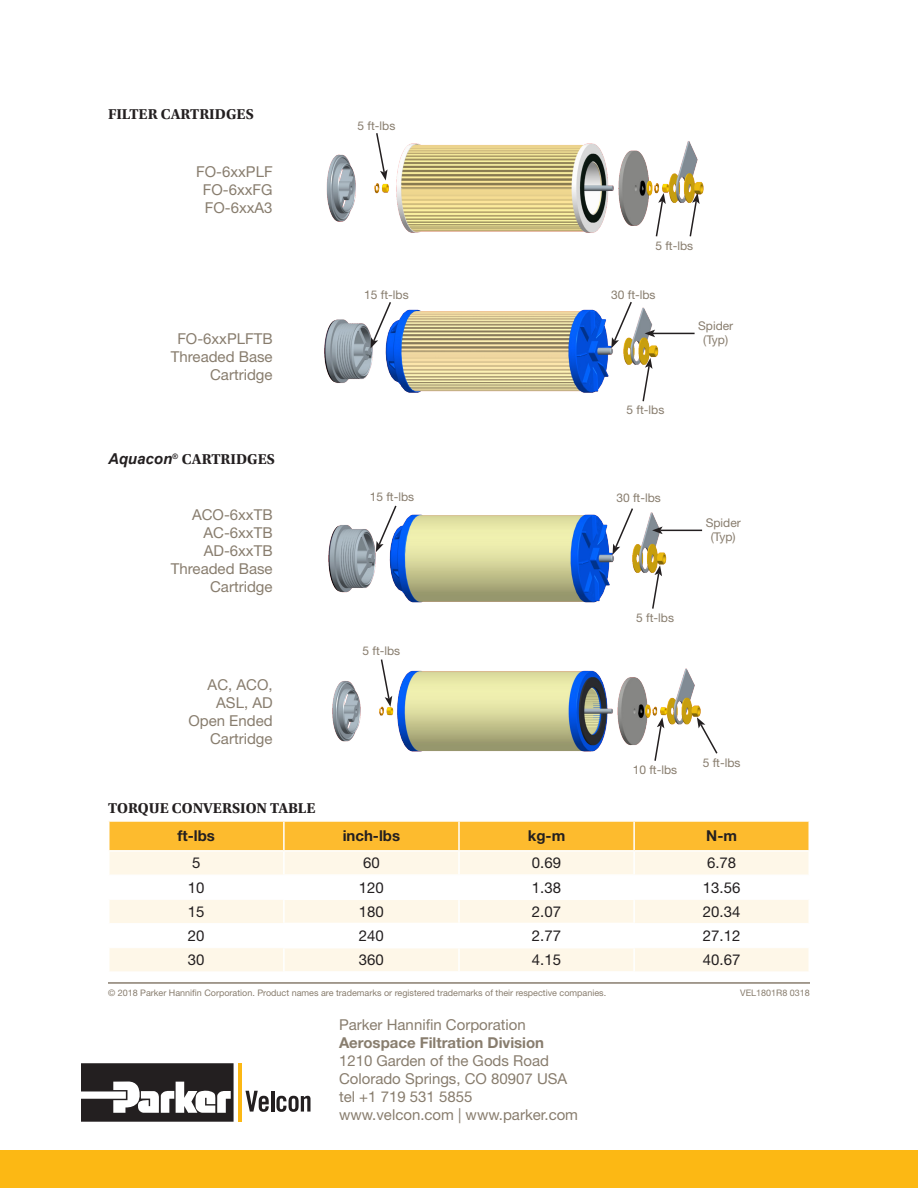
<style>
.page{position:relative;width:918px;height:1188px;background:#fff}
.page>*{position:absolute;margin:0;border:0;box-sizing:border-box;transform-origin:0 0}
.t1{font:15px/18px "Helvetica Neue LT Std";color:#887d6e;text-align:right}
.t2{font:15px "Helvetica Neue LT Std";color:#231f20}
.Section_-_Title{font:700 15px "Utopia Std";color:#231f20}
.t3{font:700 15px "Helvetica Neue LT Std";color:#887d6e}
.Table_-_Header_Row{font:700 15px "Helvetica Neue LT Std";color:#231f20}
.t4{font:12px "Helvetica Neue LT Std";color:#887d6e}
.t5{font:9px "Helvetica Neue LT Std";color:#887d6e}
.s1{font-family:"Arial";font-style:italic}
</style>
<div class="page">
<div style="left:0;top:1150px;width:918px;height:38px;background:#fcb814"></div>
<hr style="left:108px;top:982px;width:702px;height:2px;background:#887d6e">
<svg style="left:245px;top:1091px;width:24px;height:21px"></svg>
<hr style="left:271px;top:1091px;width:3px;height:21px;background:#231f20">
<svg style="left:276px;top:1096px;width:35px;height:16px"></svg>
<svg style="left:81px;top:1063px;width:153px;height:59px"></svg>
<hr style="left:238px;top:1063px;width:4px;height:59px;background:#fcb814">
<img style="left:328px;top:512px;width:373px;height:91px">
<img style="left:332px;top:668px;width:369px;height:84px">
<svg style="left:376px;top:505px;width:22px;height:47px"></svg>
<svg style="left:651px;top:565px;width:11px;height:44px"></svg>
<hr style="left:660px;top:530px;width:42px;height:1px;background:#231f20">
<svg style="left:652px;top:527px;width:11px;height:7px"></svg>
<svg style="left:613px;top:508px;width:21px;height:47px"></svg>
<svg style="left:380px;top:659px;width:12px;height:48px"></svg>
<svg style="left:653px;top:717px;width:11px;height:44px"></svg>
<svg style="left:697px;top:717px;width:21px;height:37px"></svg>
<div style="left:110px;top:822px;width:698px;height:28px;background:#fdbb2e"></div>
<div style="left:110px;top:852px;width:698px;height:119px;background:#fef7e8"></div>
<svg style="left:110px;top:876px;width:698px;height:71px"></svg>
<hr style="left:283px;top:822px;width:2px;height:28px;background:#fff">
<hr style="left:458px;top:822px;width:2px;height:28px;background:#fff">
<hr style="left:633px;top:822px;width:2px;height:28px;background:#fff">
<hr style="left:458px;top:852px;width:2px;height:22px;background:#fff">
<hr style="left:283px;top:874px;width:176px;height:2px;background:#fff">
<hr style="left:459px;top:874px;width:176px;height:2px;background:#fff">
<hr style="left:458px;top:876px;width:2px;height:23px;background:#fff">
<hr style="left:283px;top:899px;width:176px;height:1px;background:#fff">
<hr style="left:459px;top:899px;width:176px;height:1px;background:#fff">
<hr style="left:458px;top:900px;width:2px;height:23px;background:#fff">
<hr style="left:283px;top:923px;width:176px;height:1px;background:#fff">
<hr style="left:459px;top:923px;width:176px;height:1px;background:#fff">
<hr style="left:458px;top:924px;width:2px;height:23px;background:#fff">
<hr style="left:283px;top:947px;width:176px;height:1px;background:#fff">
<hr style="left:459px;top:947px;width:176px;height:1px;background:#fff">
<hr style="left:458px;top:948px;width:2px;height:23px;background:#fff">
<hr style="left:110px;top:875px;width:173px;height:1px;background:#fff">
<hr style="left:110px;top:899px;width:173px;height:1px;background:#fff">
<hr style="left:110px;top:923px;width:173px;height:1px;background:#fff">
<hr style="left:110px;top:947px;width:173px;height:1px;background:#fff">
<hr style="left:635px;top:875px;width:173px;height:1px;background:#fff">
<hr style="left:635px;top:899px;width:173px;height:1px;background:#fff">
<hr style="left:635px;top:923px;width:173px;height:1px;background:#fff">
<hr style="left:635px;top:947px;width:173px;height:1px;background:#fff">
<hr style="left:283px;top:852px;width:2px;height:22px;background:#fff">
<hr style="left:633px;top:852px;width:2px;height:22px;background:#fff">
<hr style="left:283px;top:876px;width:2px;height:23px;background:#fff">
<hr style="left:633px;top:876px;width:2px;height:23px;background:#fff">
<hr style="left:283px;top:900px;width:2px;height:23px;background:#fff">
<hr style="left:633px;top:900px;width:2px;height:23px;background:#fff">
<hr style="left:283px;top:924px;width:2px;height:23px;background:#fff">
<hr style="left:633px;top:924px;width:2px;height:23px;background:#fff">
<hr style="left:283px;top:948px;width:2px;height:23px;background:#fff">
<hr style="left:633px;top:948px;width:2px;height:23px;background:#fff">
<img style="left:324px;top:307px;width:371px;height:86px">
<svg style="left:370px;top:302px;width:22px;height:47px"></svg>
<svg style="left:641px;top:358px;width:11px;height:44px"></svg>
<hr style="left:653px;top:333px;width:42px;height:1px;background:#231f20">
<svg style="left:645px;top:330px;width:10px;height:7px"></svg>
<svg style="left:611px;top:302px;width:22px;height:46px"></svg>
<img style="left:326px;top:141px;width:378px;height:92px">
<svg style="left:689px;top:193px;width:11px;height:44px"></svg>
<svg style="left:655px;top:193px;width:11px;height:44px"></svg>
<svg style="left:375px;top:133px;width:13px;height:47px"></svg>
<p class="Section_-_Title" style="left:108px;top:105px;width:147px">FILTER CARTRIDGES</p>
<p class="t1" style="left:196px;top:162px;width:78px">FO-6xxPLF</p>
<p class="t1" style="left:203px;top:180px;width:71px">FO-6xxFG</p>
<p class="t1" style="left:205px;top:198px;width:69px">FO-6xxA3</p>
<p class="t1" style="left:177px;top:330px;width:97px">FO-6xxPLFTB</p>
<p class="t1" style="left:171px;top:348px;width:103px">Threaded Base<br>Cartridge</p>
<p class="Section_-_Title" style="left:108px;top:450px;width:168px"><span class="s1">Aquacon</span><sup>®</sup> CARTRIDGES</p>
<p class="t1" style="left:192px;top:505px;width:82px">ACO-6xxTB</p>
<p class="t1" style="left:203px;top:523px;width:71px">AC-6xxTB</p>
<p class="t1" style="left:204px;top:541px;width:70px">AD-6xxTB</p>
<p class="t1" style="left:171px;top:559px;width:103px">Threaded Base<br>Cartridge</p>
<p class="t1" style="left:208px;top:675px;width:67px;text-align:center">AC, ACO,<br>ASL, AD</p>
<p class="t1" style="left:188px;top:711px;width:86px">Open Ended<br>Cartridge</p>
<p class="t4" style="left:358px;top:118px;width:39px">5 ft-lbs</p>
<p class="t4" style="left:655px;top:238px;width:39px">5 ft-lbs</p>
<p class="t4" style="left:364px;top:287px;width:46px">15 ft-lbs</p>
<p class="t4" style="left:611px;top:287px;width:46px">30 ft-lbs</p>
<p class="t4" style="left:627px;top:403px;width:39px">5 ft-lbs</p>
<p class="t4" style="left:698px;top:319px;width:37px">Spider</p>
<p class="t4" style="left:703px;top:333px;width:26px">(Typ)</p>
<p class="t4" style="left:370px;top:489px;width:46px">15 ft-lbs</p>
<p class="t4" style="left:616px;top:491px;width:46px">30 ft-lbs</p>
<p class="t4" style="left:362px;top:644px;width:39px">5 ft-lbs</p>
<p class="t4" style="left:636px;top:610px;width:39px">5 ft-lbs</p>
<p class="t4" style="left:706px;top:516px;width:37px">Spider</p>
<p class="t4" style="left:711px;top:530px;width:26px">(Typ)</p>
<p class="t4" style="left:633px;top:763px;width:46px">10 ft-lbs</p>
<p class="t4" style="left:703px;top:755px;width:39px">5 ft-lbs</p>
<p class="Section_-_Title" style="left:108px;top:800px;width:209px">TORQUE CONVERSION TABLE</p>
<p class="Table_-_Header_Row" style="left:178px;top:827px;width:39px">ft-lbs</p>
<p class="Table_-_Header_Row" style="left:343px;top:827px;width:59px">inch-lbs</p>
<p class="Table_-_Header_Row" style="left:528px;top:827px;width:39px">kg-m</p>
<p class="Table_-_Header_Row" style="left:706px;top:827px;width:32px">N-m</p>
<p class="t2" style="left:192px;top:854px;width:10px">5</p>
<p class="t2" style="left:363px;top:854px;width:18px">60</p>
<p class="t2" style="left:532px;top:854px;width:31px">0.69</p>
<p class="t2" style="left:707px;top:854px;width:31px">6.78</p>
<p class="t2" style="left:188px;top:878px;width:18px">10</p>
<p class="t2" style="left:359px;top:878px;width:27px">120</p>
<p class="t2" style="left:532px;top:878px;width:31px">1.38</p>
<p class="t2" style="left:703px;top:878px;width:39px">13.56</p>
<p class="t2" style="left:188px;top:902px;width:18px">15</p>
<p class="t2" style="left:359px;top:902px;width:27px">180</p>
<p class="t2" style="left:532px;top:902px;width:31px">2.07</p>
<p class="t2" style="left:703px;top:902px;width:39px">20.34</p>
<p class="t2" style="left:188px;top:927px;width:18px">20</p>
<p class="t2" style="left:359px;top:927px;width:27px">240</p>
<p class="t2" style="left:532px;top:927px;width:31px">2.77</p>
<p class="t2" style="left:703px;top:927px;width:39px">27.12</p>
<p class="t2" style="left:188px;top:951px;width:18px">30</p>
<p class="t2" style="left:359px;top:951px;width:27px">360</p>
<p class="t2" style="left:532px;top:951px;width:31px">4.15</p>
<p class="t2" style="left:703px;top:951px;width:39px">40.67</p>
<p class="t5" style="left:108px;top:987px;width:500px">© 2018 Parker Hannifin Corporation. Product names are trademarks or registered trademarks of their respective companies.</p>
<p class="t5" style="left:740px;top:987px;width:71px">VEL1801R8 0318</p>
<p class="t1" style="left:339px;top:1016px;width:188px">Parker Hannifin Corporation</p>
<p class="t3" style="left:339px;top:1034px;width:207px">Aerospace Filtration Division</p>
<p class="t1" style="left:339px;top:1052px;width:241px;text-align:left">1210 Garden of the Gods Road<br>Colorado Springs, CO 80907 USA tel +1 719 531 5855 www.velcon.com | www.parker.com</p>
</div>
